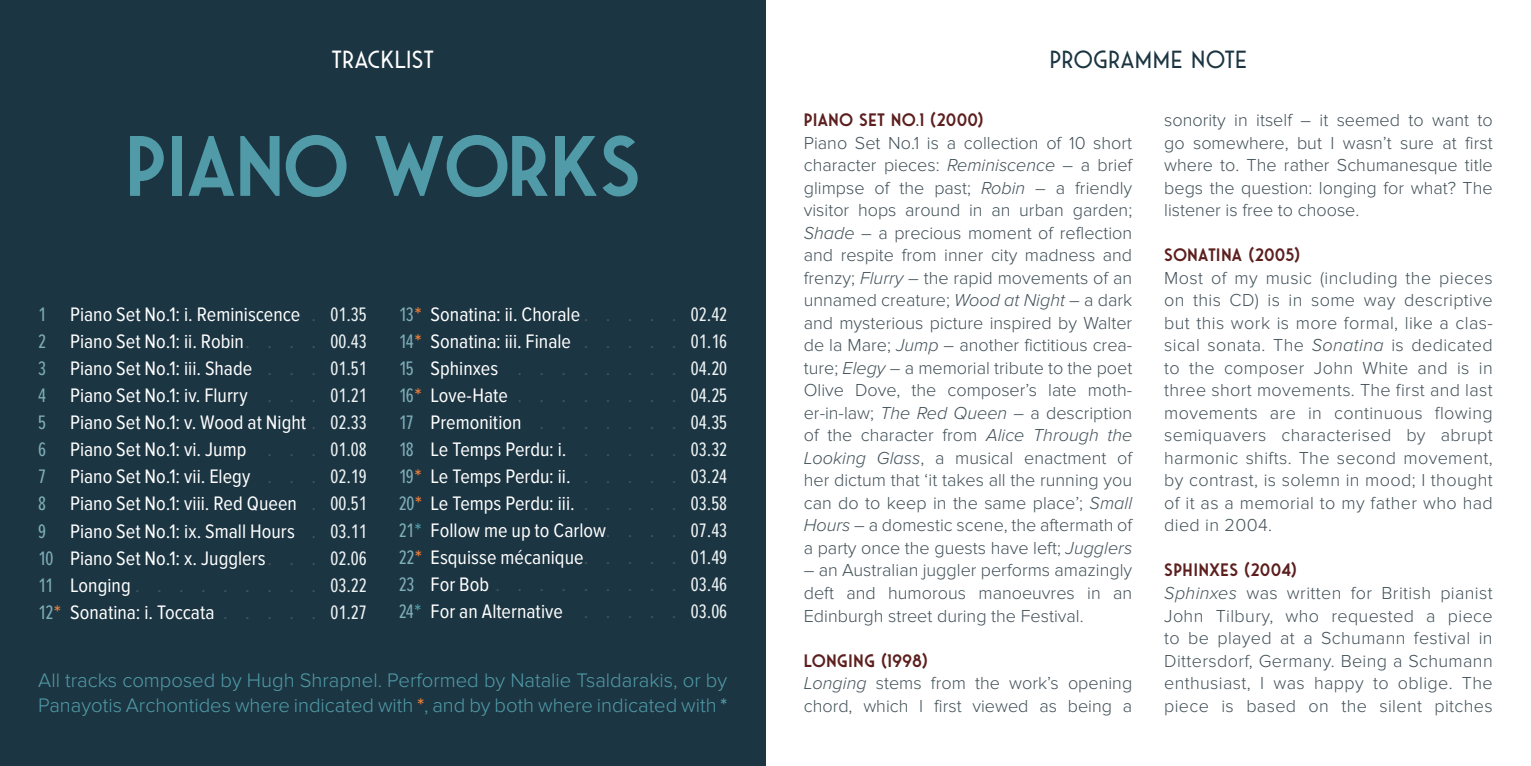
<style>
.page{position:relative;width:1531px;height:766px;background:#fff}
.page>*{position:absolute;margin:0;border:0;box-sizing:border-box;transform-origin:0 0}
.t1{font:600 85.5px "Saveur Sans";color:#519ba8}
.t2{font:24.75px "Saveur Sans";letter-spacing:.02em;color:#1c3542}
.t3{font:24.75px "Saveur Sans";letter-spacing:.005em;color:#fff}
.t4{font:20.25px/27px "Proxima Nova Cond";color:#fff;text-align:justify}
.t5{font:300 20.25px/24.8px "Proxima Nova";color:#519ba8}
.t6{font:300 18px/22.5px "Proxima Nova";color:#425159}
.t7{font:300 18px/22.5px "Proxima Nova";letter-spacing:.02em;color:#425159}
.s1{font-family:"Proxima Nova Ex Cn";color:#7eaeb9}
.s2{color:#46525d}
.s3{font-family:"Proxima Nova Ex Cn";color:#ecf2f3}
.s4{font-weight:600;color:#ec7e39}
.s5{font-weight:600;color:#519ba8}
.s6{font-family:"Proxima Nova Cond";font-weight:600;color:#ec7e39}
.s7{font-family:"Proxima Nova Cond";font-weight:600}
.s8{font-family:"Saveur Sans";font-weight:600;color:#5c1f1e}
.s9{font-style:italic}
</style>
<div class="page">
<div style="left:0;top:0;width:765px;height:765px;background:#1c3542"></div>
<p class="t3" style="left:331px;top:47px;width:104px">TRACKLIST</p>
<p class="t2" style="left:1049px;top:47px;width:199px">PROGRAMME NOTE</p>
<p class="t1" style="left:125px;top:121px;width:517px">PIANO WORKS</p>
<p class="t4" style="left:38px;top:301px;width:330px"><span class="s1">1</span> Piano Set No.1: i. Reminiscence <span class="s2">.</span> <span class="s3">01.35<br></span><span class="s1">2</span> Piano Set No.1: ii. Robin<span class="s2">. . . .</span> <span class="s3">00.43<br></span><span class="s1">3</span> Piano Set No.1: iii. Shade <span class="s2">. . .</span> <span class="s3">01.51<br></span><span class="s1">4</span> Piano Set No.1: iv. Flurry <span class="s2">. . .</span> <span class="s3">01.21<br></span><span class="s1">5</span> Piano Set No.1: v. Wood at Night <span class="s2">.</span> <span class="s3">02.33<br></span><span class="s1">6</span> Piano Set No.1: vi. Jump <span class="s2">. . .</span> <span class="s3">01.08<br></span><span class="s1">7</span> Piano Set No.1: vii. Elegy <span class="s2">. . .</span> <span class="s3">02.19<br></span><span class="s1">8</span> Piano Set No.1: viii. Red Queen <span class="s2">.</span> <span class="s3">00.51<br></span><span class="s1">9</span> Piano Set No.1: ix. Small Hours <span class="s2">.</span> <span class="s3">03.11<br></span><span class="s1">10</span> Piano Set No.1: x. Jugglers<span class="s2">. . .</span> <span class="s3">02.06<br></span><span class="s1">11</span> Longing <span class="s2">. . . . . . . . .</span> <span class="s3">03.22<br></span><span class="s1">12</span><span class="s4">*</span> Sonatina: i. Toccata <span class="s2">. . . . .</span> <span class="s3">01.27</span></p>
<p class="t4" style="left:399px;top:301px;width:330px"><span class="s1">13</span><span class="s4">*</span> Sonatina: ii. Chorale <span class="s2">. . . . .</span> <span class="s3">02.42<br></span><span class="s1">14</span><span class="s4">*</span> Sonatina: iii. Finale <span class="s2">. . . . .</span> <span class="s3">01.16<br></span><span class="s1">15</span> Sphinxes <span class="s2">. . . . . . . .</span> <span class="s3">04.20<br></span><span class="s1">16</span><span class="s4">*</span> Love-Hate <span class="s2">. . . . . . . .</span> <span class="s3">04.25<br></span><span class="s1">17</span> Premonition <span class="s2">. . . . . . .</span> <span class="s3">04.35<br></span><span class="s1">18</span> Le Temps Perdu: i. <span class="s2">. . . . .</span> <span class="s3">03.32<br></span><span class="s1">19</span><span class="s4">*</span> Le Temps Perdu: ii. <span class="s2">. . . . .</span> <span class="s3">03.24<br></span><span class="s1">20</span><span class="s4">*</span> Le Temps Perdu: iii. <span class="s2">. . . . .</span> <span class="s3">03.58<br></span><span class="s1">21</span><span class="s5">*</span> Follow me up to Carlow<span class="s2">. . . .</span> <span class="s3">07.43<br></span><span class="s1">22</span><span class="s4">*</span> Esquisse mécanique<span class="s2">. . . . .</span> <span class="s3">01.49<br></span><span class="s1">23</span> For Bob <span class="s2">. . . . . . . . .</span> <span class="s3">03.46<br></span><span class="s1">24</span><span class="s5">*</span> For an Alternative <span class="s2">. . . . .</span> <span class="s3">03.06</span></p>
<p class="t5" style="left:38px;top:667px;width:690px">All tracks composed by Hugh Shrapnel. Performed by Natalie Tsaldarakis, or by<br>Panayotis Archontides where indicated with <span class="s6">*</span>, and by both where indicated with <span class="s7">*</span></p>
<p class="t6" style="left:804px;top:109px;width:330px"><span class="s8">PIANO SET NO.1 (2000)<br></span>Piano Set No.1 is a collection of 10 short character pieces: <span class="s9">Reminiscence</span> – a brief glimpse of the past; <span class="s9">Robin</span> – a friendly visitor hops around in an urban garden; <span class="s9">Shade</span> – a precious moment of reflection and respite from inner city madness and frenzy; <span class="s9">Flurry</span> – the rapid movements of an unnamed creature; <span class="s9">Wood at Night</span> – a dark and mysterious picture inspired by Walter de la Mare; <span class="s9">Jump</span> – another fictitious crea&shy;ture; <span class="s9">Elegy</span> – a memorial tribute to the poet Olive Dove, the composer’s late moth&shy;er-in-law; <span class="s9">The Red Queen</span> – a description of the character from <span class="s9">Alice Through the Looking Glass</span>, a musical enactment of her dictum that ‘it takes all the running you can do to keep in the same place’; <span class="s9">Small Hours</span> – a domestic scene, the aftermath of a party once the guests have left; <span class="s9">Jugglers</span></p>
<p class="t6" style="left:804px;top:559px;width:330px;text-align:justify">– an Australian juggler performs amazingly deft and humorous manoeuvres in an Edinburgh street during the Festival.</p>
<p class="t6" style="left:804px;top:649px;width:330px"><span class="s8">LONGING (1998)<br></span><span class="s9">Longing</span> stems from the work’s opening chord, which I first viewed as being a</p>
<p class="t6" style="left:1164px;top:109px;width:330px;text-align:justify">sonority in itself – it seemed to want to go somewhere, but I wasn’t sure at first where to. The rather Schumanesque title begs the question: longing for what? The listener is free to choose.</p>
<p class="t7" style="left:1164px;top:244px;width:330px"><span class="s8">SONATINA (2005)<br></span>Most of my music (including the pieces on this CD) is in some way descriptive but this work is more formal, like a clas&shy;sical sonata. The <span class="s9">Sonatina</span> is dedicated to the composer John White and is in three short movements. The first and last movements are in continuous flowing semiquavers characterised by abrupt harmonic shifts. The second movement, by contrast, is solemn in mood; I thought of it as a memorial to my father who had died in 2004.</p>
<p class="t7" style="left:1164px;top:559px;width:330px"><span class="s8">SPHINXES (2004)<br></span><span class="s9">Sphinxes</span> was written for British pianist John Tilbury, who requested a piece to be played at a Schumann festival in Dittersdorf, Germany. Being a Schumann enthusiast, I was happy to oblige. The piece is based on the silent pitches</p>
</div>
